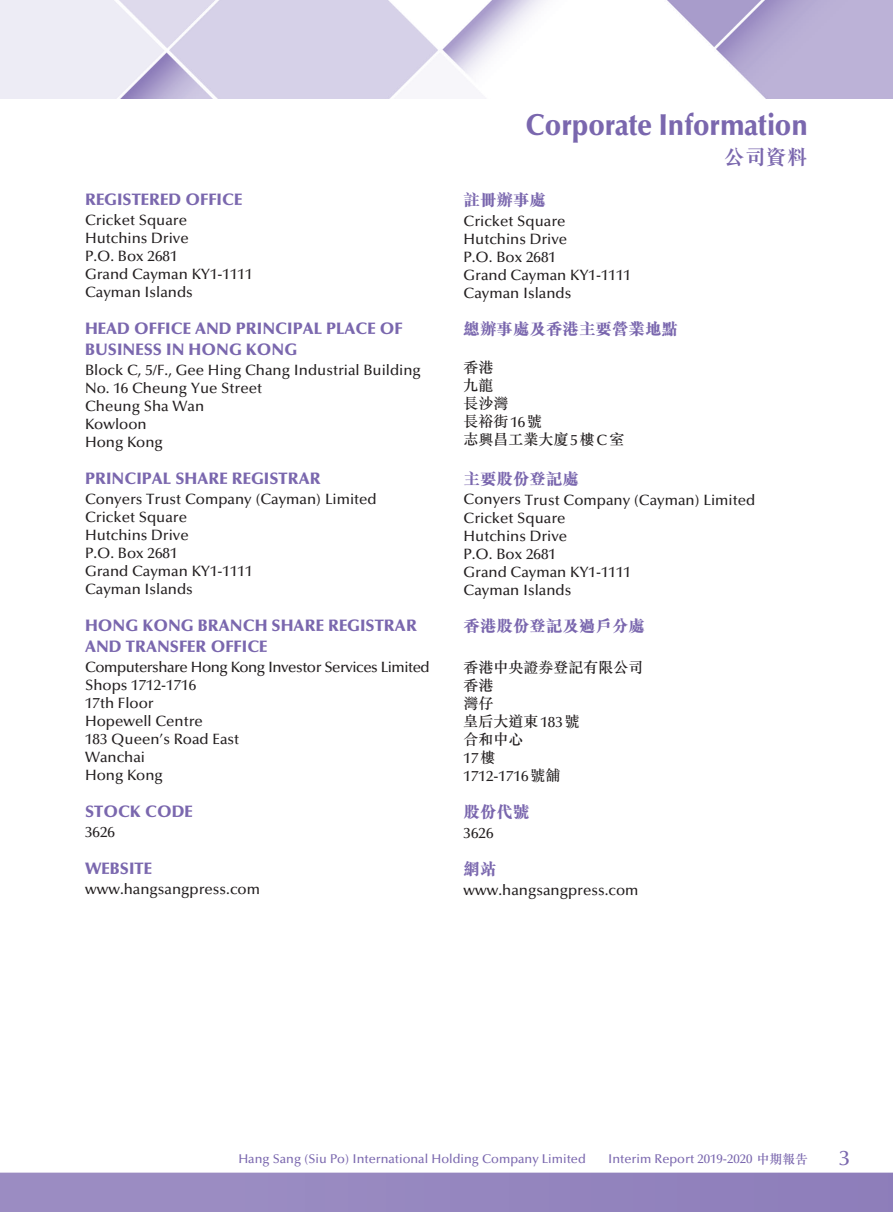
<style>
.page{position:relative;width:893px;height:1212px;background:#fff}
.page>*{position:absolute;margin:0;border:0;box-sizing:border-box;transform-origin:0 0}
.t1{font:900 30px "Optima LT Std";color:#7a67ae;scale:.9 1}
.t2{font:700 21px "M Sung HK";color:#7a67ae}
.t3{font:500 21px "Optima LT Std";color:#7a67ae;scale:1.05 1}
.t4{font:900 16.5px/21px "Optima LT Std";color:#7a67ae}
.t5{font:800 16.5px "M Sung HK";color:#7a67ae}
.t6{font:500 15px/18px "Optima LT Std";color:#231f20}
.t7{font:500 15px/18px "M Sung HK";color:#231f20}
.t8{font:500 12.75px "Optima LT Std";color:#7a67ae}
.s1{font-family:"Optima LT Std"}
.s2{font-family:"M Sung HK"}
</style>
<div class="page">
<img style="left:0;top:0;width:893px;height:99px">
<p class="t4" style="left:85px;top:189px;width:159px">REGISTERED OFFICE</p>
<p class="t6" style="left:85px;top:211px;width:169px">Cricket Square<br>Hutchins Drive<br>P.O. Box 2681<br>Grand Cayman KY1-1111<br>Cayman Islands</p>
<p class="t4" style="left:85px;top:318px;width:319px">HEAD OFFICE AND PRINCIPAL PLACE OF<br>BUSINESS IN HONG KONG</p>
<p class="t6" style="left:85px;top:361px;width:337px">Block C, 5/F., Gee Hing Chang Industrial Building<br>No. 16 Cheung Yue Street<br>Cheung Sha Wan<br>Kowloon<br>Hong Kong</p>
<p class="t4" style="left:85px;top:468px;width:237px">PRINCIPAL SHARE REGISTRAR</p>
<p class="t6" style="left:85px;top:490px;width:293px">Conyers Trust Company (Cayman) Limited<br>Cricket Square<br>Hutchins Drive<br>P.O. Box 2681<br>Grand Cayman KY1-1111<br>Cayman Islands</p>
<p class="t4" style="left:85px;top:615px;width:333px">HONG KONG BRANCH SHARE REGISTRAR<br>AND TRANSFER OFFICE</p>
<p class="t6" style="left:85px;top:658px;width:346px">Computershare Hong Kong Investor Services Limited<br>Shops 1712-1716<br>17th Floor<br>Hopewell Centre<br>183 Queen’s Road East<br>Wanchai<br>Hong Kong</p>
<p class="t4" style="left:85px;top:801px;width:109px">STOCK CODE</p>
<p class="t6" style="left:85px;top:823px;width:31px">3626</p>
<p class="t4" style="left:85px;top:858px;width:68px">WEBSITE</p>
<p class="t6" style="left:85px;top:880px;width:177px">www.hangsangpress.com</p>
<h1 class="t1" style="left:525px;top:108px;width:315px">Corporate Information</h1>
<h2 class="t2" style="left:724px;top:143px;width:86px">公司資料</h2>
<p class="t5" style="left:463px;top:189px;width:84px">註冊辦事處</p>
<p class="t6" style="left:463px;top:212px;width:169px">Cricket Square<br>Hutchins Drive<br>P.O. Box 2681<br>Grand Cayman KY1-1111<br>Cayman Islands</p>
<p class="t5" style="left:463px;top:318px;width:216px">總辦事處及香港主要營業地點</p>
<p class="t7" style="left:463px;top:358px;width:162px">香港<br>九龍<br>長沙灣<br>長裕街<span class="s1">16</span>號<br>志興昌工業大廈<span class="s1">5</span>樓<span class="s1">C</span>室</p>
<p class="t5" style="left:463px;top:468px;width:117px">主要股份登記處</p>
<p class="t6" style="left:463px;top:491px;width:293px">Conyers Trust Company (Cayman) Limited<br>Cricket Square<br>Hutchins Drive<br>P.O. Box 2681<br>Grand Cayman KY1-1111<br>Cayman Islands</p>
<p class="t5" style="left:463px;top:615px;width:183px">香港股份登記及過戶分處</p>
<p class="t7" style="left:463px;top:658px;width:181px">香港中央證券登記有限公司香港<br>灣仔<br>皇后大道東<span class="s1">183</span>號<br>合和中心</p>
<p class="t6" style="left:463px;top:749px;width:98px">17<span class="s2">樓<br></span>1712-1716<span class="s2">號舖</span></p>
<p class="t5" style="left:463px;top:801px;width:67px">股份代號</p>
<p class="t6" style="left:463px;top:824px;width:31px">3626</p>
<p class="t5" style="left:463px;top:858px;width:34px">網站</p>
<p class="t6" style="left:463px;top:881px;width:177px">www.hangsangpress.com</p>
<p class="t8" style="left:238px;top:1152px;width:349px">Hang Sang (Siu Po) International Holding Company Limited</p>
<p class="t8" style="left:608px;top:1152px;width:201px">Interim Report 2019-2020 <span class="s2">中期報告</span></p>
<h2 class="t3" style="left:839px;top:1146px;width:12px">3</h2>
</div>
